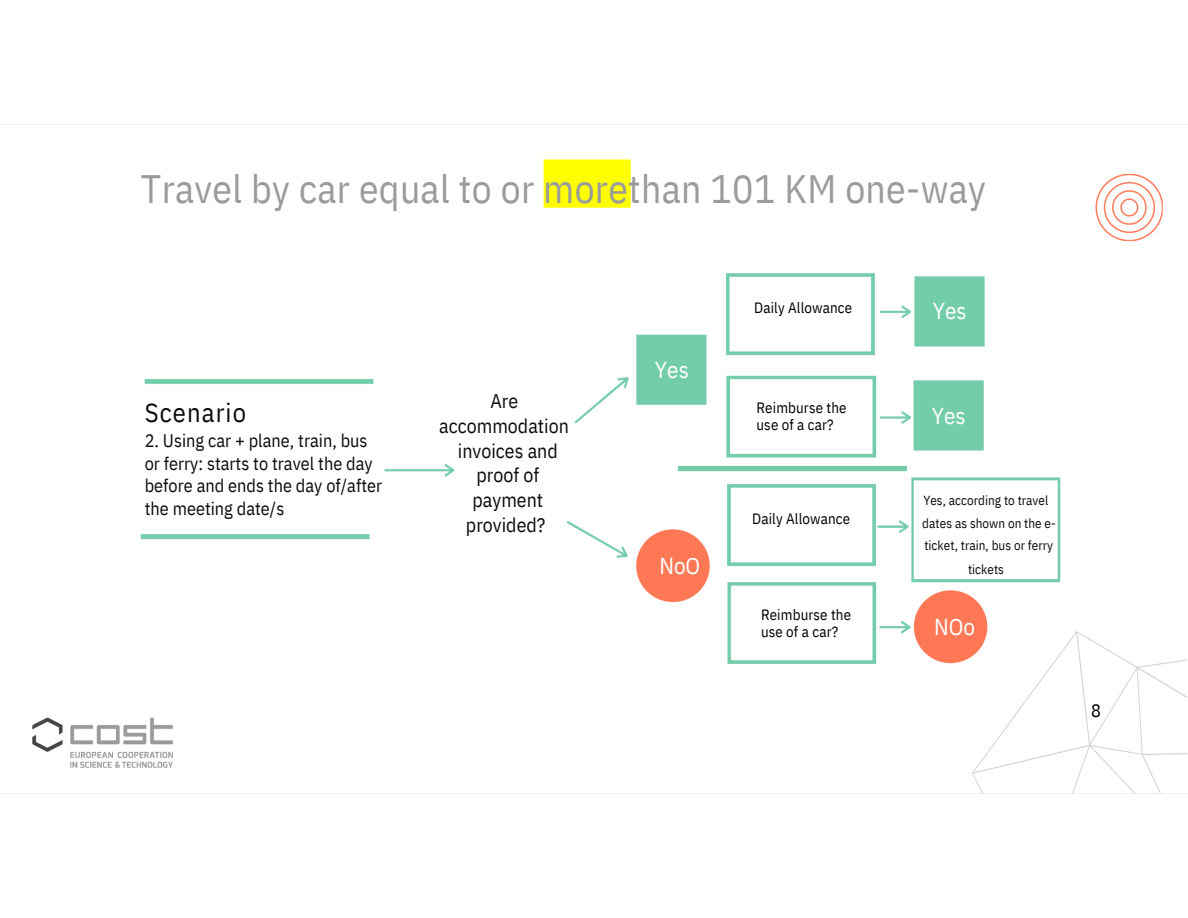
<style>
.page{position:relative;width:1188px;height:918px;background:#fff}
.page>*{position:absolute;margin:0;border:0;box-sizing:border-box;transform-origin:0 0}
.t1{font:39.6px "IBM Plex Sans Cond";letter-spacing:.01em;color:#9b9b9b}
.t2{font:26.4px "IBM Plex Sans Cond";letter-spacing:.045em;color:#0d0d0d}
.t3{font:23.1px "IBM Plex Sans Cond";letter-spacing:.005em;color:#fff}
.t4{font:19.8px/24.8px "IBM Plex Sans Cond";color:#0d0d0d;text-align:center}
.t5{font:18.15px/22.5px "IBM Plex Sans Cond";color:#0d0d0d}
.t6{font:18.15px "IBM Plex Sans Cond";color:#000}
.t7{font:15px/16.8px "IBM Plex Sans Cond";letter-spacing:.01em;color:#000}
.t8{font:13.2px/22.5px "IBM Plex Sans Cond";letter-spacing:.005em;color:#0d0d0d}
</style>
<div class="page">
<img style="left:0;top:124px;width:1188px;height:670px">
<h5 class="t1" style="left:141px;top:162px;width:847px">Travel by car equal to or morethan 101 KM one-way</h5>
<h5 class="t2" style="left:145px;top:395px;width:103px">Scenario</h5>
<h1 class="t5" style="left:145px;top:429px;width:239px">2. Using car + plane, train, bus or ferry: starts to travel the day before and ends the day of/after the meeting date/s</h1>
<h3 class="t4" style="left:491px;top:388px;width:29px">Are</h3>
<h3 class="t4" style="left:439px;top:413px;width:131px">accommodation</h3>
<p class="t4" style="left:458px;top:438px;width:101px">invoices and proof of payment provided?</p>
<h4 class="t3" style="left:655px;top:354px;width:35px">Yes</h4>
<h4 class="t3" style="left:659px;top:550px;width:43px">NoO</h4>
<p class="t7" style="left:754px;top:299px;width:99px">Daily Allowance</p>
<p class="t7" style="left:757px;top:399px;width:92px">Reimburse the use of a car?</p>
<p class="t7" style="left:752px;top:510px;width:99px">Daily Allowance</p>
<h3 class="t7" style="left:761px;top:606px;width:92px">Reimburse the use of a car?</h3>
<h3 class="t3" style="left:933px;top:296px;width:35px">Yes</h3>
<h4 class="t3" style="left:932px;top:400px;width:35px">Yes</h4>
<h3 class="t8" style="left:923px;top:489px;width:126px">Yes, according to travel</h3>
<h5 class="t8" style="left:922px;top:512px;width:135px">dates as shown on the e&shy;ticket, train, bus or ferry</h5>
<h5 class="t8" style="left:968px;top:558px;width:37px">tickets</h5>
<h4 class="t3" style="left:934px;top:611px;width:43px">NOo</h4>
<h2 class="t6" style="left:1091px;top:699px;width:11px">8</h2>
</div>
